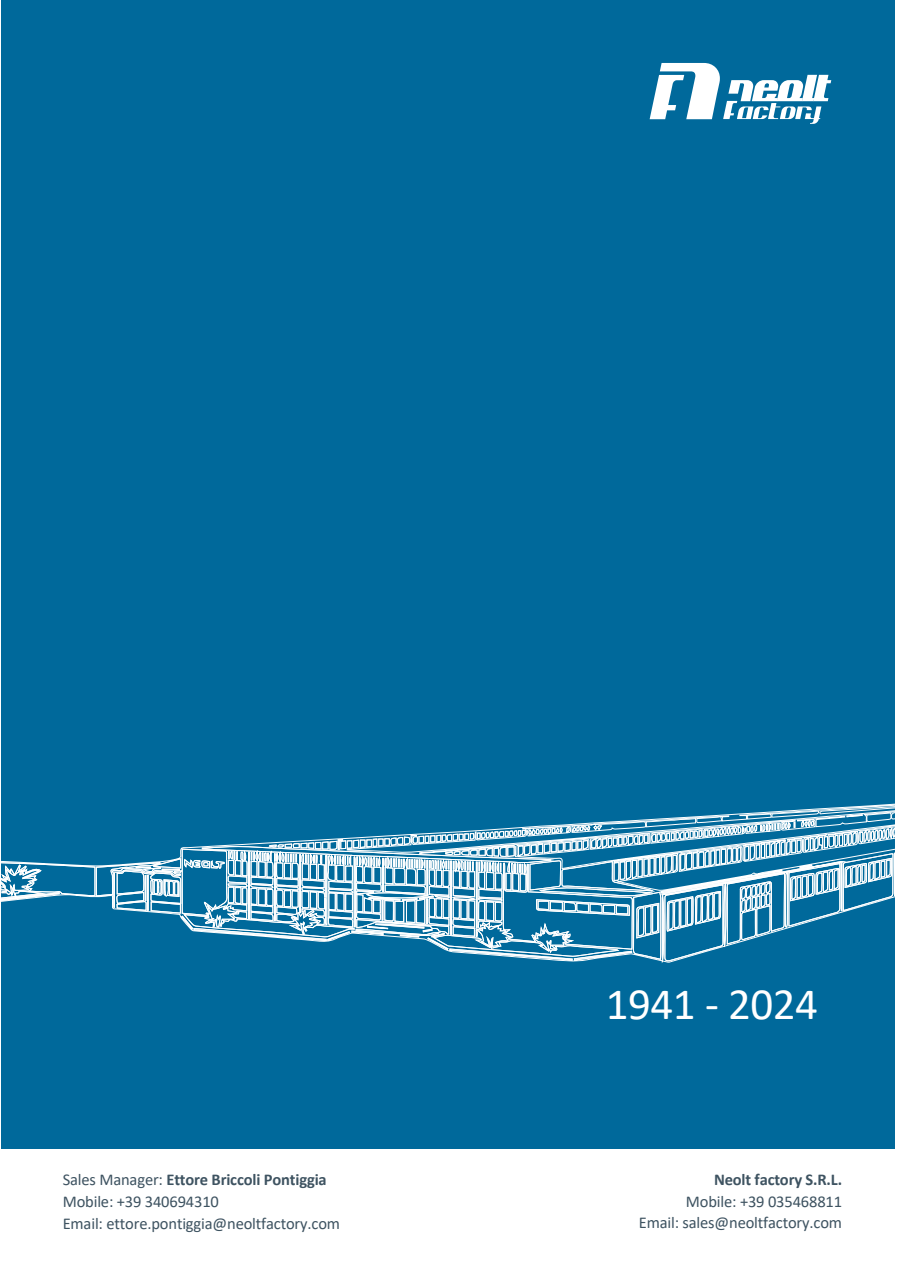
<style>
.page{position:relative;width:897px;height:1263px;background:#fff}
.page>*{position:absolute;margin:0;border:0;box-sizing:border-box;transform-origin:0 0}
.t1{font:45px "Calibri";letter-spacing:-.01em;color:#fff}
.t2{font:16.5px/21.6px "Calibri";letter-spacing:-.01em;color:#3e5361}
.t3{font:700 16.5px "Calibri";letter-spacing:-.01em;color:#3e5361}
.s1{font-weight:700}
</style>
<div class="page">
<div style="left:2px;top:0;width:892px;height:1262px;background:#00699b"></div>
<svg style="left:2px;top:803px;width:892px;height:160px"></svg>
<svg style="left:649px;top:63px;width:182px;height:61px"></svg>
<div style="left:2px;top:1149px;width:892px;height:113px;background:#fff"></div>
<p class="t1" style="left:605px;top:973px;width:214px">1941 - 2024</p>
<p class="t2" style="left:63px;top:1169px;width:279px">Sales Manager: <span class="s1">Ettore Briccoli Pontiggia<br></span>Mobile: +39 340694310<br>Email: ettore.pontiggia@neoltfactory.com</p>
<p class="t3" style="left:713px;top:1168px;width:129px">Neolt factory S.R.L.</p>
<p class="t2" style="left:638px;top:1190px;width:205px;text-align:right">Mobile: +39 035468811<br>Email: sales@neoltfactory.com</p>
</div>
